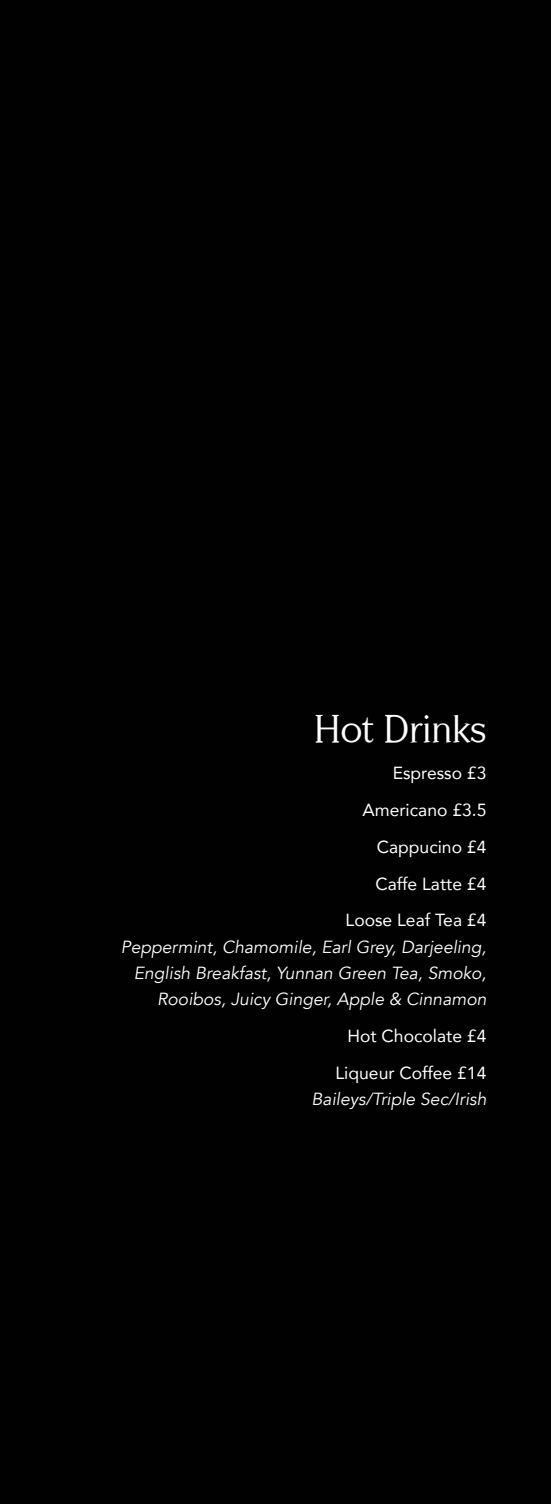
<style>
.page{position:relative;width:551px;height:1504px;background:#fff}
.page>*{position:absolute;margin:0;border:0;box-sizing:border-box;transform-origin:0 0}
.t1{font:38.5px "Centabel";color:#fff}
.t2{font:italic 17.5px/26.2px "Avenir";color:#fff;text-align:right}
.t3{font:17.5px/36.8px "Avenir";color:#fff;text-align:right}
</style>
<div class="page">
<div style="left:0;top:0;width:551px;height:1503px;background:#010101"></div>
<h1 class="t1" style="left:314px;top:706px;width:174px">Hot Drinks</h1>
<p class="t3" style="left:345px;top:754px;width:142px">Espresso £3<br>Americano £3.5<br>Cappucino £4<br>Caffe Latte £4<br>Loose Leaf Tea £4</p>
<p class="t2" style="left:121px;top:933px;width:367px">Peppermint, Chamomile, Earl Grey, Darjeeling,<br>English Breakfast, Yunnan Green Tea, Smoko,<br>Rooibos, Juicy Ginger, Apple &amp; Cinnamon</p>
<p class="t3" style="left:335px;top:1016px;width:152px">Hot Chocolate £4<br>Liqueur Coffee £14</p>
<p class="t2" style="left:311px;top:1085px;width:176px">Baileys/Triple Sec/Irish</p>
</div>
